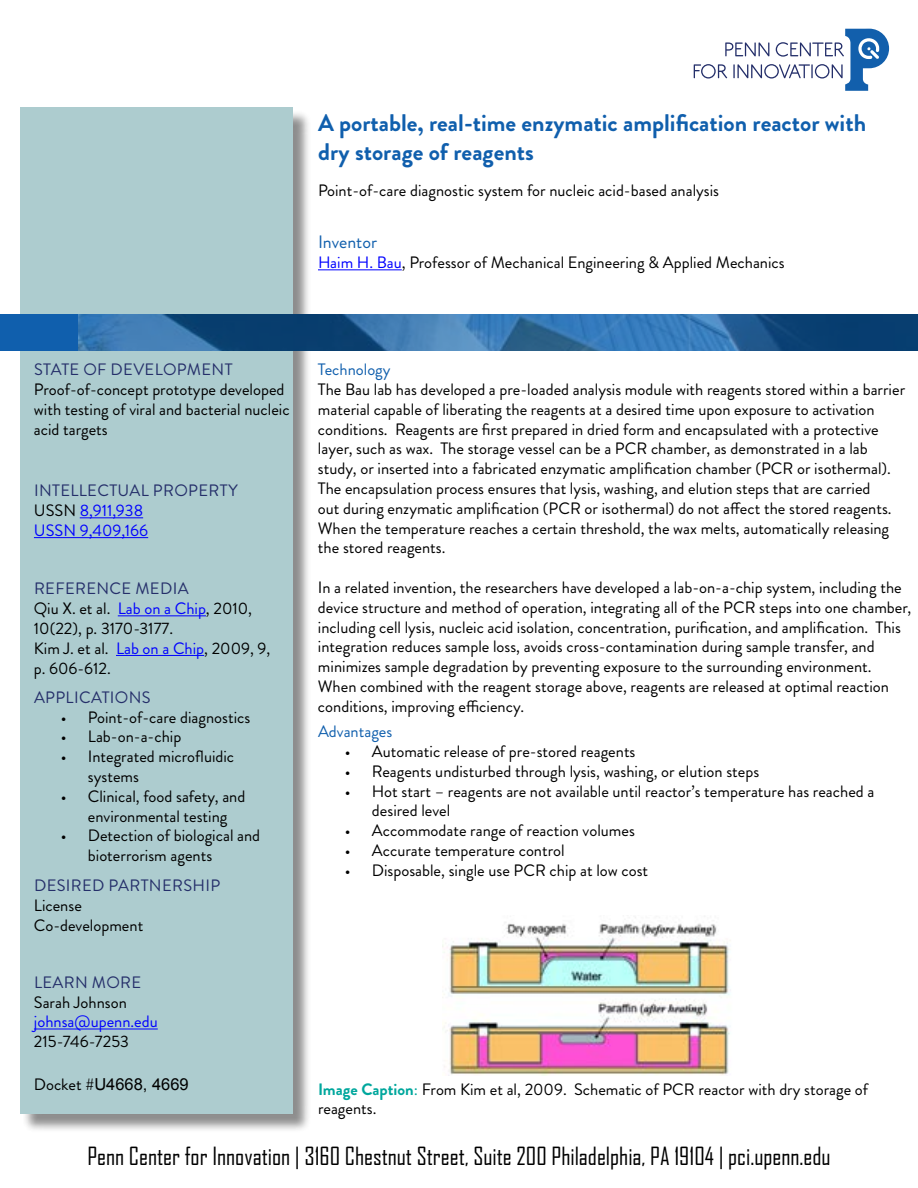
<style>
.page{position:relative;width:918px;height:1188px;background:#fff}
.page>*{position:absolute;margin:0;border:0;box-sizing:border-box;transform-origin:0 0}
.t1{font:24px "Agency FB";color:#000}
.t2{font:700 24px/28.8px "Brandon Grotesque";color:#105fad}
.t3{font:18px "Brandon Grotesque";color:#105fad}
.t4{font:16.5px/19.8px "Brandon Grotesque";color:#000}
.t5{font:16.5px "Brandon Grotesque";letter-spacing:.02em;color:#252f6a}
.t6{font:16.5px/19.8px "Brandon Grotesque";letter-spacing:.02em;color:#00f}
.t7{font:16.5px "Brandon Grotesque";color:#105fad}
.t8{font:16.5px "Arial";color:#000}
.t9{font:16.5px "Brandon Grotesque";color:#00f}
.s1{color:#00f}
.s2{color:#252f6a}
.s3{color:#000}
.s4{font-family:"Brandon Grotesque"}
.s5{font-weight:700;color:#00a79d}
.s6{color:#00a79d}
</style>
<div class="page">
<div style="left:23px;top:110px;width:288px;height:1023px;background:#000;opacity:.75"></div>
<div style="left:20px;top:108px;width:272px;height:1006px;background:#adcccf"></div>
<div style="left:1px;top:315px;width:917px;height:36px;background:#105fad"></div>
<svg style="left:694px;top:29px;width:195px;height:62px"></svg>
<svg style="left:78px;top:315px;width:840px;height:36px"></svg>
<hr style="left:34px;top:1029px;width:124px;height:1px;background:#00f">
<hr style="left:318px;top:269px;width:84px;height:1px;background:#00f">
<hr style="left:118px;top:615px;width:88px;height:1px;background:#00f">
<hr style="left:116px;top:655px;width:88px;height:1px;background:#00f">
<hr style="left:80px;top:517px;width:63px;height:1px;background:#00f">
<hr style="left:34px;top:537px;width:114px;height:1px;background:#00f">
<img style="left:443px;top:917px;width:287px;height:159px">
<h1 class="t2" style="left:318px;top:109px;width:550px">A portable, real-time enzymatic amplification reactor with dry storage of reagents</h1>
<p class="t4" style="left:318px;top:180px;width:403px">Point-of-care diagnostic system for nucleic acid-based analysis</p>
<p class="t3" style="left:318px;top:230px;width:61px">Inventor</p>
<p class="t4" style="left:318px;top:253px;width:468px"><span class="s1">Haim H. Bau</span>, Professor of Mechanical Engineering &amp; Applied Mechanics</p>
<p class="t5" style="left:34px;top:358px;width:200px">STATE OF DEVELOPMENT</p>
<p class="t4" style="left:34px;top:380px;width:257px">Proof-of-concept prototype developed with testing of viral and bacterial nucleic acid targets</p>
<p class="t6" style="left:34px;top:481px;width:205px"><span class="s2">INTELLECTUAL PROPERTY<br></span><span class="s3">USSN</span> 8,911,938<br>USSN 9,409,166</p>
<p class="t4" style="left:34px;top:579px;width:238px"><span class="s2">REFERENCE MEDIA<br></span>Qiu X. et al. <span class="s1">Lab on a Chip</span>, 2010,<br>10(22), p. 3170-3177.<br>Kim J. et al. <span class="s1">Lab on a Chip</span>, 2009, 9, p. 606-612.</p>
<p class="t5" style="left:34px;top:686px;width:118px">APPLICATIONS</p>
<p class="t4" style="left:61px;top:707px;width:191px">• Point-of-care diagnostics</p>
<p class="t4" style="left:61px;top:727px;width:122px">• Lab-on-a-chip</p>
<p class="t4" style="left:88px;top:747px;width:148px;text-indent:-27px">• Integrated microfluidic systems</p>
<p class="t4" style="left:61px;top:786px;width:186px;text-align:center">• Clinical, food safety, and environmental testing</p>
<p class="t4" style="left:88px;top:826px;width:174px;text-indent:-27px">• Detection of biological and bioterrorism agents</p>
<p class="t5" style="left:34px;top:874px;width:188px">DESIRED PARTNERSHIP</p>
<p class="t4" style="left:34px;top:896px;width:111px">License<br>Co-development</p>
<p class="t5" style="left:34px;top:971px;width:109px">LEARN MORE</p>
<p class="t4" style="left:34px;top:992px;width:94px">Sarah Johnson</p>
<p class="t9" style="left:34px;top:1010px;width:125px">johnsa@upenn.edu</p>
<p class="t4" style="left:34px;top:1032px;width:96px">215-746-7253</p>
<p class="t8" style="left:34px;top:1073px;width:156px"><span class="s4">Docket #</span>U4668, 4669</p>
<p class="t7" style="left:318px;top:358px;width:74px">Technology</p>
<p class="t4" style="left:318px;top:380px;width:589px">The Bau lab has developed a pre-loaded analysis module with reagents stored within a barrier material capable of liberating the reagents at a desired time upon exposure to activation conditions. Reagents are first prepared in dried form and encapsulated with a protective layer, such as wax. The storage vessel can be a PCR chamber, as demonstrated in a lab study, or inserted into a fabricated enzymatic amplification chamber (PCR or isothermal).<br>The encapsulation process ensures that lysis, washing, and elution steps that are carried<br>out during enzymatic amplification (PCR or isothermal) do not affect the stored reagents.<br>When the temperature reaches a certain threshold, the wax melts, automatically releasing the stored reagents.</p>
<p class="t4" style="left:318px;top:578px;width:595px">In a related invention, the researchers have developed a lab-on-a-chip system, including the device structure and method of operation, integrating all of the PCR steps into one chamber, including cell lysis, nucleic acid isolation, concentration, purification, and amplification. This integration reduces sample loss, avoids cross-contamination during sample transfer, and minimizes sample degradation by preventing exposure to the surrounding environment.<br>When combined with the reagent storage above, reagents are released at optimal reaction conditions, improving efficiency.</p>
<p class="t7" style="left:318px;top:720px;width:76px">Advantages</p>
<p class="t4" style="left:345px;top:742px;width:292px">• Automatic release of pre-stored reagents</p>
<p class="t4" style="left:345px;top:761px;width:416px">• Reagents undisturbed through lysis, washing, or elution steps</p>
<p class="t4" style="left:372px;top:781px;width:504px;text-indent:-27px">• Hot start – reagents are not available until reactor’s temperature has reached a desired level</p>
<p class="t4" style="left:345px;top:821px;width:291px">• Accommodate range of reaction volumes</p>
<p class="t4" style="left:345px;top:841px;width:221px">• Accurate temperature control</p>
<p class="t4" style="left:345px;top:860px;width:305px">• Disposable, single use PCR chip at low cost</p>
<p class="t4" style="left:318px;top:1079px;width:552px"><span class="s5">Image Caption</span><span class="s6">:</span> From Kim et al, 2009. Schematic of PCR reactor with dry storage of reagents.</p>
<h1 class="t1" style="left:87px;top:1141px;width:745px">Penn Center for Innovation | 3160 Chestnut Street, Suite 200 Philadelphia, PA 19104 | pci.upenn.edu</h1>
</div>
